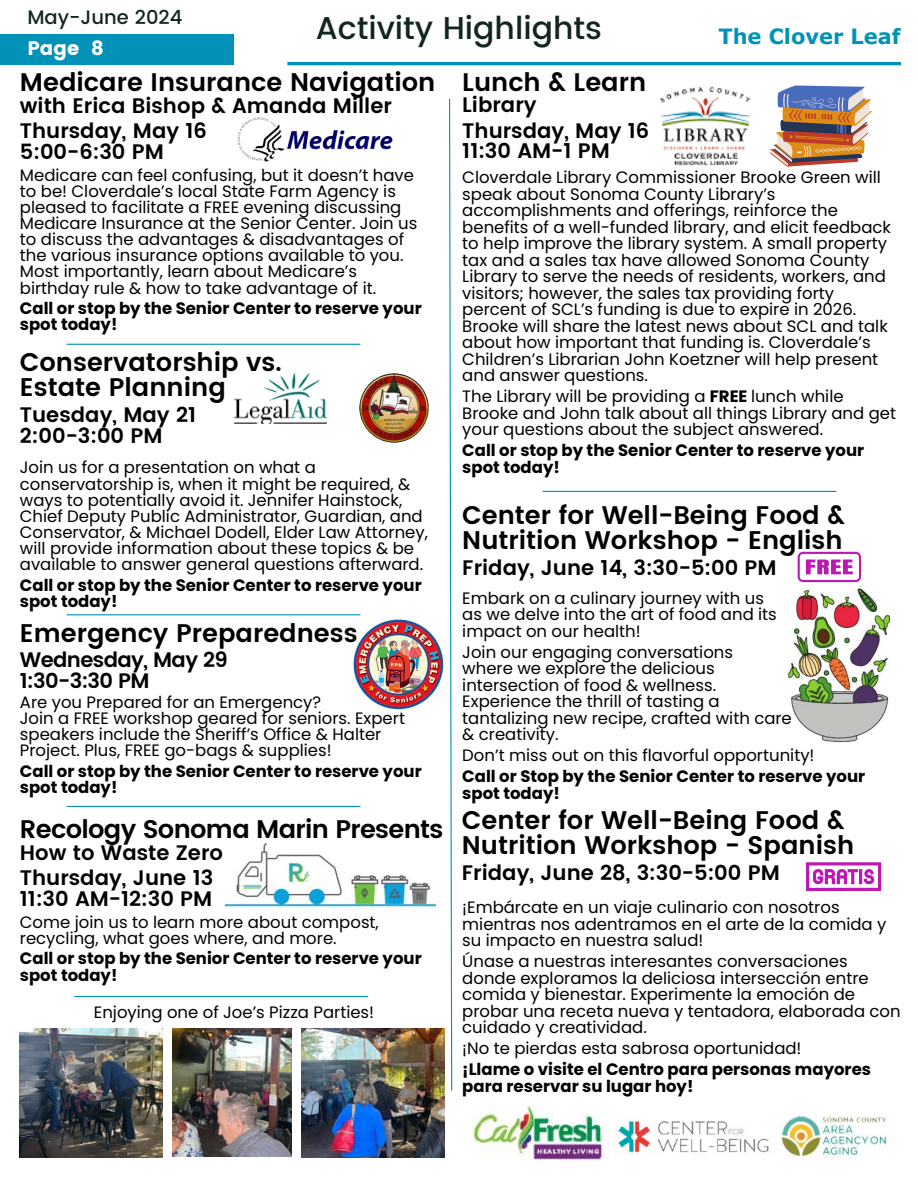
<style>
.page{position:relative;width:918px;height:1188px;background:#fff}
.page>*{position:absolute;margin:0;border:0;box-sizing:border-box;transform-origin:0 0}
.t1{font:500 31.5px "Poppins";color:#122620}
.t2{font:600 25.5px/25.5px "Poppins";color:#000}
.t3{font:600 25.5px "Poppins";letter-spacing:-.025em;color:#000}
.t4{font:600 21px/20.7px "Poppins";color:#000}
.t5{font:600 21px/20.7px "Poppins";letter-spacing:-.03em;color:#000}
.t6{font:700 21px "Verdana Pro";color:#0292b7}
.t7{font:500 19.5px "Poppins";color:#122620}
.t8{font:19.5px "Poppins";color:#fff}
.t9{font:16.5px/16.5px "Poppins";color:#000}
.t10{font:700 16.5px/16.2px "Poppins";color:#000}
.s1{font-weight:700}
</style>
<div class="page">
<img style="left:20px;top:1028px;width:143px;height:130px">
<hr style="left:287px;top:62px;width:614px;height:3px;background:#0292b7">
<div style="left:0;top:34px;width:234px;height:31px;background:#0292b7"></div>
<hr style="left:67px;top:806px;width:293px;height:1px;background:#0292b7">
<hr style="left:543px;top:491px;width:293px;height:1px;background:#0292b7">
<hr style="left:67px;top:344px;width:293px;height:1px;background:#0292b7">
<svg style="left:449px;top:98px;width:4px;height:993px"></svg>
<img style="left:237px;top:117px;width:156px;height:45px">
<img style="left:660px;top:87px;width:91px;height:79px">
<svg style="left:770px;top:86px;width:102px;height:81px"></svg>
<img style="left:234px;top:374px;width:92px;height:49px">
<img style="left:360px;top:374px;width:68px;height:68px">
<img style="left:354px;top:620px;width:90px;height:90px">
<img style="left:226px;top:843px;width:209px;height:64px">
<hr style="left:67px;top:614px;width:293px;height:1px;background:#0292b7">
<img style="left:787px;top:582px;width:107px;height:161px">
<img style="left:617px;top:1116px;width:152px;height:39px">
<hr style="left:74px;top:996px;width:294px;height:1px;background:#0292b7">
<svg style="left:806px;top:862px;width:75px;height:29px"></svg>
<svg style="left:798px;top:552px;width:63px;height:30px"></svg>
<img style="left:173px;top:1028px;width:118px;height:129px">
<img style="left:301px;top:1028px;width:143px;height:129px">
<img style="left:781px;top:1115px;width:107px;height:43px">
<img style="left:462px;top:1105px;width:146px;height:55px">
<h2 class="t7" style="left:27px;top:5px;width:156px">May-June 2024</h2>
<h3 class="t8" style="left:27px;top:37px;width:78px">Page 8</h3>
<p class="t1" style="left:316px;top:10px;width:288px">Activity Highlights</p>
<h4 class="t2" style="left:20px;top:70px;width:417px">Medicare Insurance Navigation</h4>
<h4 class="t4" style="left:20px;top:95px;width:374px">with Erica Bishop &amp; Amanda Miller</h4>
<p class="t4" style="left:20px;top:121px;width:189px">Thursday, May 16<br>5:00-6:30 PM</p>
<h3 class="t2" style="left:462px;top:69px;width:185px">Lunch &amp; Learn</h3>
<h3 class="t4" style="left:462px;top:94px;width:76px">Library</h3>
<p class="t4" style="left:462px;top:120px;width:189px">Thursday, May 16<br>11:30 AM-1 PM</p>
<h4 class="t6" style="left:718px;top:23px;width:184px">The Clover Leaf</h4>
<p class="t9" style="left:20px;top:167px;width:399px">Medicare can feel confusing, but it doesn’t have to be! Cloverdale’s local State Farm Agency is pleased to facilitate a FREE evening discussing Medicare Insurance at the Senior Center. Join us to discuss the advantages &amp; disadvantages of the various insurance options available to you.<br>Most importantly, learn about Medicare’s birthday rule &amp; how to take advantage of it.</p>
<p class="t10" style="left:20px;top:300px;width:403px">Call or stop by the Senior Center to reserve your spot today!</p>
<h3 class="t2" style="left:20px;top:349px;width:263px">Conservatorship vs.<br>Estate Planning</h3>
<h3 class="t4" style="left:20px;top:404px;width:178px">Tuesday, May 21<br>2:00-3:00 PM</h3>
<p class="t9" style="left:20px;top:460px;width:410px">Join us for a presentation on what a conservatorship is, when it might be required, &amp; ways to potentially avoid it. Jennifer Hainstock, Chief Deputy Public Administrator, Guardian, and Conservator, &amp; Michael Dodell, Elder Law Attorney, will provide information about these topics &amp; be available to answer general questions afterward.</p>
<p class="t10" style="left:20px;top:577px;width:403px">Call or stop by the Senior Center to reserve your spot today!</p>
<p class="t2" style="left:20px;top:620px;width:339px">Emergency Preparedness</p>
<p class="t5" style="left:20px;top:650px;width:210px">Wednesday, May 29<br>1:30-3:30 PM</p>
<p class="t9" style="left:20px;top:694px;width:303px">Are you Prepared for an Emergency?</p>
<p class="t9" style="left:20px;top:710px;width:387px">Join a FREE workshop geared for seniors. Expert speakers include the Sheriff’s Office &amp; Halter<br>Project. Plus, FREE go-bags &amp; supplies!</p>
<p class="t10" style="left:20px;top:763px;width:403px">Call or stop by the Senior Center to reserve your spot today!</p>
<h4 class="t3" style="left:20px;top:815px;width:425px">Recology Sonoma Marin Presents</h4>
<h4 class="t4" style="left:20px;top:843px;width:205px">How to Waste Zero</h4>
<h2 class="t4" style="left:20px;top:868px;width:195px">Thursday, June 13<br>11:30 AM-12:30 PM</h2>
<h3 class="t9" style="left:20px;top:914px;width:360px">Come join us to learn more about compost, recycling, what goes where, and more.</h3>
<p class="t10" style="left:20px;top:951px;width:403px">Call or stop by the Senior Center to reserve your spot today!</p>
<p class="t9" style="left:94px;top:1004px;width:282px">Enjoying one of Joe’s Pizza Parties!</p>
<p class="t9" style="left:462px;top:169px;width:430px">Cloverdale Library Commissioner Brooke Green will speak about Sonoma County Library’s accomplishments and offerings, reinforce the benefits of a well-funded library, and elicit feedback to help improve the library system. A small property tax and a sales tax have allowed Sonoma County Library to serve the needs of residents, workers, and visitors; however, the sales tax providing forty percent of SCL’s funding is due to expire in 2026.<br>Brooke will share the latest news about SCL and talk about how important that funding is. Cloverdale’s Children’s Librarian John Koetzner will help present and answer questions.</p>
<h4 class="t9" style="left:462px;top:388px;width:435px">The Library will be providing a <span class="s1">FREE</span> lunch while<br>Brooke and John talk about all things Library and get your questions about the subject answered.</h4>
<h2 class="t10" style="left:462px;top:442px;width:403px">Call or stop by the Senior Center to reserve your spot today!</h2>
<p class="t2" style="left:462px;top:502px;width:384px">Center for Well-Being Food &amp;<br>Nutrition Workshop - English</p>
<p class="t4" style="left:462px;top:558px;width:316px">Friday, June 14, 3:30-5:00 PM</p>
<p class="t9" style="left:462px;top:590px;width:303px">Embark on a culinary journey with us</p>
<p class="t9" style="left:462px;top:606px;width:316px">as we delve into the art of food and its</p>
<h4 class="t9" style="left:462px;top:623px;width:180px">impact on our health!</h4>
<h2 class="t9" style="left:462px;top:644px;width:272px">Join our engaging conversations</h2>
<h3 class="t9" style="left:462px;top:660px;width:254px">where we explore the delicious</h3>
<h2 class="t9" style="left:462px;top:677px;width:255px">intersection of food &amp; wellness.</h2>
<h3 class="t9" style="left:462px;top:693px;width:259px">Experience the thrill of tasting a</h3>
<p class="t9" style="left:462px;top:710px;width:331px">tantalizing new recipe, crafted with care</p>
<p class="t9" style="left:462px;top:726px;width:98px">&amp; creativity.</p>
<p class="t9" style="left:462px;top:747px;width:354px">Don’t miss out on this flavorful opportunity!</p>
<p class="t10" style="left:462px;top:768px;width:404px">Call or Stop by the Senior Center to reserve your spot today!</p>
<p class="t2" style="left:462px;top:807px;width:394px">Center for Well-Being Food &amp;<br>Nutrition Workshop - Spanish</p>
<p class="t4" style="left:462px;top:862px;width:319px">Friday, June 28, 3:30-5:00 PM</p>
<p class="t9" style="left:462px;top:899px;width:426px">¡Embárcate en un viaje culinario con nosotros mientras nos adentramos en el arte de la comida y su impacto en nuestra salud!</p>
<h4 class="t9" style="left:462px;top:953px;width:440px">Únase a nuestras interesantes conversaciones donde exploramos la deliciosa intersección entre comida y bienestar. Experimente la emoción de probar una receta nueva y tentadora, elaborada con cuidado y creatividad.</h4>
<p class="t9" style="left:462px;top:1040px;width:341px">¡No te pierdas esta sabrosa oportunidad!</p>
<h4 class="t10" style="left:462px;top:1061px;width:410px">¡Llame o visite el Centro para personas mayores para reservar su lugar hoy!</h4>
</div>
